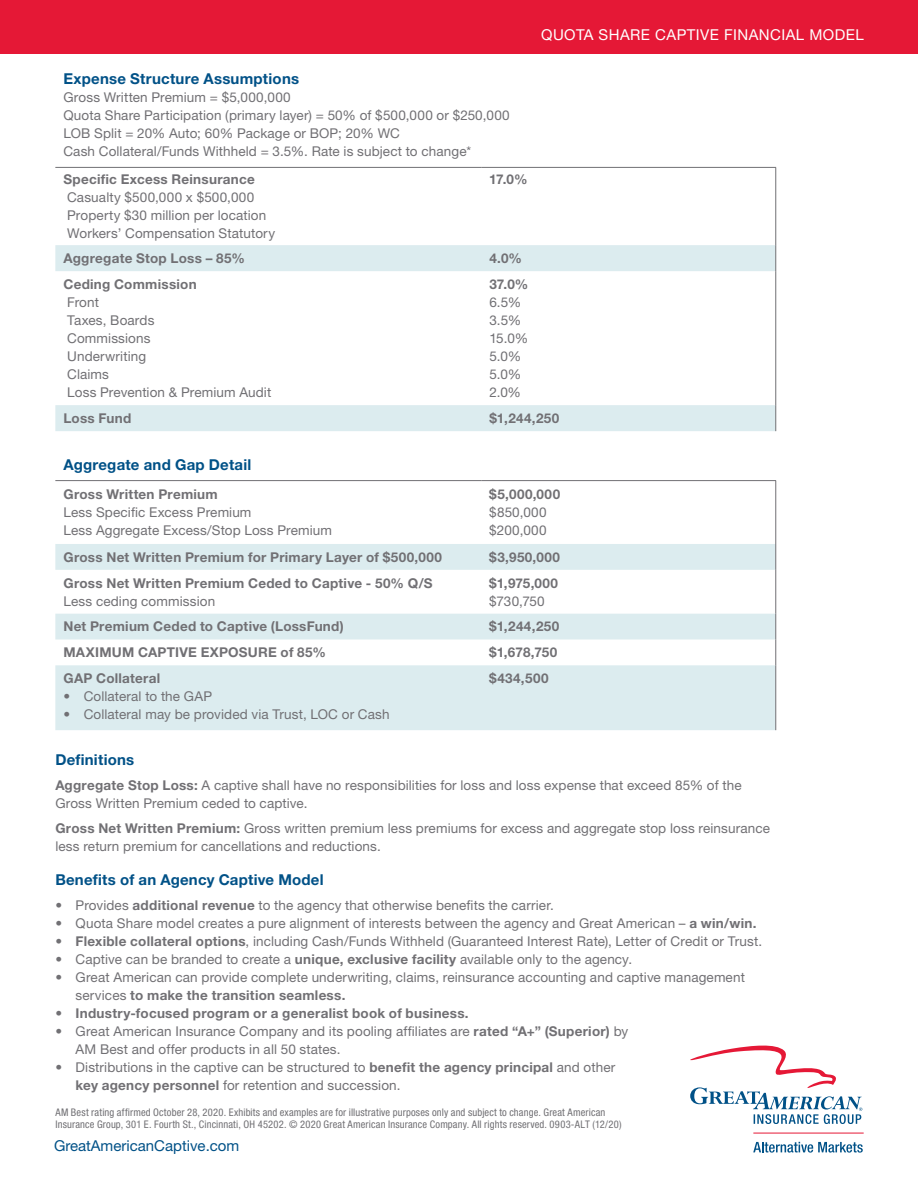
<style>
.page{position:relative;width:918px;height:1188px;background:#fff}
.page>*{position:absolute;margin:0;border:0;box-sizing:border-box;transform-origin:0 0}
.Subhead_B__Blue{font:700 15px "Helvetica Neue LT Std";letter-spacing:.015em;color:#005187}
.t1{font:15px "Helvetica Neue LT Std";letter-spacing:.03em;color:#fff}
.Footer_Info{font:15px "Helvetica Neue LT Std";color:#005187}
.Body_Copy{font:13.5px/18px "Helvetica Neue LT Std";letter-spacing:.01em;color:#717074}
.Body_Copy-2{font:700 13.5px/18px "Helvetica Neue LT Std";letter-spacing:.02em;color:#717074}
.Disclosure{font:condensed 10.5px/12px "Helvetica Neue LT Std";letter-spacing:.015em;color:#717074}
.s1{font-weight:700}
.s2{font-weight:400}
</style>
<div class="page">
<div style="left:0;top:0;width:918px;height:54px;background:#e51836"></div>
<svg style="left:55px;top:245px;width:720px;height:186px"></svg>
<svg style="left:775px;top:245px;width:1px;height:26px"></svg>
<hr style="left:775px;top:168px;width:1px;height:77px;background:#717074">
<hr style="left:775px;top:271px;width:1px;height:134px;background:#717074">
<svg style="left:775px;top:405px;width:1px;height:26px"></svg>
<hr style="left:55px;top:167px;width:426px;height:1px;background:#717074">
<hr style="left:481px;top:167px;width:295px;height:1px;background:#717074">
<svg style="left:55px;top:544px;width:720px;height:186px;fill:#dcecef"></svg>
<hr style="left:55px;top:480px;width:426px;height:1px;background:#717074">
<hr style="left:481px;top:480px;width:295px;height:1px;background:#717074">
<hr style="left:775px;top:481px;width:1px;height:63px;background:#717074">
<svg style="left:775px;top:544px;width:1px;height:26px"></svg>
<hr style="left:775px;top:570px;width:1px;height:44px;background:#717074">
<svg style="left:775px;top:614px;width:1px;height:51px"></svg>
<hr style="left:775px;top:665px;width:1px;height:65px;background:#717074">
<svg style="left:690px;top:1045px;width:172px;height:79px"></svg>
<svg style="left:753px;top:1142px;width:110px;height:11px"></svg>
<hr style="left:753px;top:1133px;width:111px;height:1px;background:#e51836">
<h2 class="Subhead_B__Blue" style="left:63px;top:69px;width:237px">Expense Structure Assumptions</h2>
<p class="Body_Copy" style="left:63px;top:88px;width:448px">Gross Written Premium = $5,000,000<br>Quota Share Participation (primary layer) = 50% of $500,000 or $250,000<br>LOB Split = 20% Auto; 60% Package or BOP; 20% WC<br>Cash Collateral/Funds Withheld = 3.5%. Rate is subject to change*</p>
<p class="Body_Copy-2" style="left:63px;top:170px;width:193px">Specific Excess Reinsurance</p>
<p class="Body_Copy" style="left:67px;top:188px;width:209px">Casualty $500,000 x $500,000<br>Property $30 million per location<br>Workers’ Compensation Statutory</p>
<p class="Body_Copy-2" style="left:489px;top:170px;width:40px">17.0%</p>
<p class="t1" style="left:541px;top:26px;width:324px">QUOTA SHARE CAPTIVE FINANCIAL MODEL</p>
<p class="Body_Copy-2" style="left:63px;top:249px;width:183px">Aggregate Stop Loss – 85%</p>
<p class="Body_Copy-2" style="left:489px;top:249px;width:34px">4.0%</p>
<p class="Body_Copy" style="left:63px;top:275px;width:209px"><span class="s1">Ceding Commission<br></span>Front<br>Taxes, Boards<br>Commissions<br>Underwriting<br>Claims<br>Loss Prevention &amp; Premium Audit</p>
<p class="Body_Copy" style="left:489px;top:275px;width:41px"><span class="s1">37.0%<br></span>6.5%<br>3.5%<br>15.0%<br>5.0%<br>5.0%<br>2.0%</p>
<p class="Body_Copy-2" style="left:63px;top:409px;width:69px">Loss Fund</p>
<p class="Body_Copy-2" style="left:489px;top:409px;width:71px">$1,244,250</p>
<h2 class="Subhead_B__Blue" style="left:63px;top:455px;width:189px">Aggregate and Gap Detail</h2>
<p class="Body_Copy" style="left:63px;top:485px;width:270px"><span class="s1">Gross Written Premium<br></span>Less Specific Excess Premium<br>Less Aggregate Excess/Stop Loss Premium</p>
<p class="Body_Copy" style="left:489px;top:485px;width:72px"><span class="s1">$5,000,000 </span>$850,000 $200,000</p>
<p class="Body_Copy-2" style="left:63px;top:548px;width:380px">Gross Net Written Premium for Primary Layer of $500,000</p>
<p class="Body_Copy-2" style="left:489px;top:548px;width:72px">$3,950,000</p>
<p class="Body_Copy-2" style="left:63px;top:573px;width:371px">Gross Net Written Premium Ceded to Captive - 50% Q/S</p>
<p class="Body_Copy" style="left:63px;top:592px;width:153px">Less ceding commission</p>
<p class="Body_Copy-2" style="left:489px;top:573px;width:70px">$1,975,000 <span class="s2">$730,750</span></p>
<p class="Body_Copy-2" style="left:63px;top:617px;width:282px">Net Premium Ceded to Captive (LossFund)</p>
<p class="Body_Copy-2" style="left:489px;top:617px;width:71px">$1,244,250</p>
<p class="Body_Copy-2" style="left:63px;top:643px;width:264px">MAXIMUM CAPTIVE EXPOSURE of 85%</p>
<p class="Body_Copy-2" style="left:489px;top:643px;width:70px">$1,678,750</p>
<p class="Body_Copy-2" style="left:63px;top:669px;width:98px">GAP Collateral</p>
<p class="Body_Copy" style="left:63px;top:687px;width:150px">• Collateral to the GAP</p>
<p class="Body_Copy" style="left:63px;top:705px;width:328px">• Collateral may be provided via Trust, LOC or Cash</p>
<p class="Body_Copy-2" style="left:489px;top:669px;width:61px">$434,500</p>
<h2 class="Subhead_B__Blue" style="left:55px;top:751px;width:80px">Definitions</h2>
<p class="Body_Copy" style="left:55px;top:776px;width:688px"><span class="s1">Aggregate Stop Loss:</span> A captive shall have no responsibilities for loss and loss expense that exceed 85% of the<br>Gross Written Premium ceded to captive.</p>
<p class="Body_Copy" style="left:55px;top:819px;width:716px"><span class="s1">Gross Net Written Premium:</span> Gross written premium less premiums for excess and aggregate stop loss reinsurance less return premium for cancellations and reductions.</p>
<h2 class="Subhead_B__Blue" style="left:55px;top:871px;width:270px">Benefits of an Agency Captive Model</h2>
<p class="Body_Copy" style="left:55px;top:896px;width:500px">• Provides <span class="s1">additional revenue</span> to the agency that otherwise benefits the carrier.</p>
<p class="Body_Copy" style="left:55px;top:914px;width:703px">• Quota Share model creates a pure alignment of interests between the agency and Great American – <span class="s1">a win/win.</span></p>
<p class="Body_Copy" style="left:55px;top:932px;width:708px"><span class="s1">• Flexible collateral options</span>, including Cash/Funds Withheld (Guaranteed Interest Rate), Letter of Credit or Trust.</p>
<p class="Body_Copy" style="left:55px;top:950px;width:578px">• Captive can be branded to create a <span class="s1">unique, exclusive facility</span> available only to the agency.</p>
<p class="Body_Copy" style="left:76px;top:968px;width:671px;text-indent:-20px">• Great American can provide complete underwriting, claims, reinsurance accounting and captive management services <span class="s1">to make the transition seamless.</span></p>
<p class="Body_Copy-2" style="left:55px;top:1004px;width:415px">• Industry-focused program or a generalist book of business.</p>
<p class="Body_Copy" style="left:76px;top:1022px;width:554px;text-indent:-20px">• Great American Insurance Company and its pooling affiliates are <span class="s1">rated “A+” (Superior)</span> by<br>AM Best and offer products in all 50 states.</p>
<p class="Body_Copy" style="left:76px;top:1058px;width:541px;text-indent:-20px">• Distributions in the captive can be structured to <span class="s1">benefit the agency principal</span> and other <span class="s1">key agency personnel</span> for retention and succession.</p>
<p class="Disclosure" style="left:55px;top:1106px;width:568px">AM Best rating affirmed October 28, 2020. Exhibits and examples are for illustrative purposes only and subject to change. Great American<br>Insurance Group, 301 E. Fourth St., Cincinnati, OH 45202. © 2020 Great American Insurance Company. All rights reserved. 0903-ALT (12/20)</p>
<p class="Footer_Info" style="left:54px;top:1137px;width:187px">GreatAmericanCaptive.com</p>
</div>
